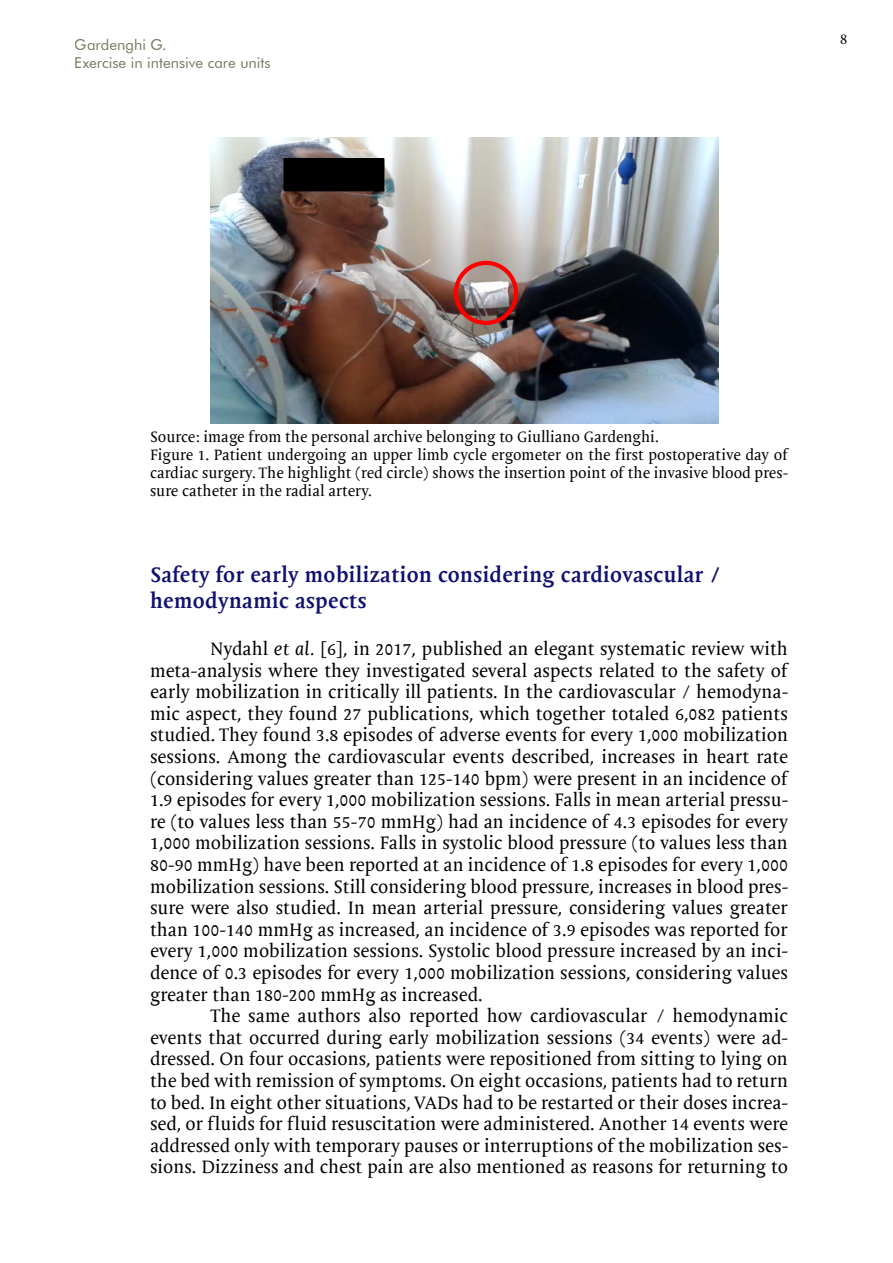
<style>
.page{position:relative;width:893px;height:1263px;background:#fff}
.page>*{position:absolute;margin:0;border:0;box-sizing:border-box;transform-origin:0 0}
.t1{font:700 21px/25.5px "Mantika Book W01";letter-spacing:.02em;color:#101070}
.t2{font:18px/21.6px "Mantika Book W01";color:#000;text-align:justify}
.t3{font:15px/18px "Mantika Book W01";color:#000}
.t4{font:15px/18px "Futura BT";color:#272b00}
.t5{font:15px "Minion Pro";color:#000}
.s1{font-style:italic}
</style>
<div class="page">
<img style="left:210px;top:137px;width:508px;height:286px">
<div style="left:454px;top:261px;width:64px;height:64px;border:4px solid #f00;border-radius:50%"></div>
<div style="left:284px;top:159px;width:100px;height:32px;background:#000"></div>
<p class="t4" style="left:75px;top:36px;width:197px">Gardenghi G.<br>Exercise in intensive care units</p>
<p class="t5" style="left:840px;top:29px;width:9px">8</p>
<p class="t3" style="left:150px;top:428px;width:640px">Source: image from the personal archive belonging to Giulliano Gardenghi.<br>Figure 1. Patient undergoing an upper limb cycle ergometer on the first postoperative day of cardiac surgery. The highlight (red circle) shows the insertion point of the invasive blood pres&shy;sure catheter in the radial artery.</p>
<p class="t1" style="left:150px;top:563px;width:572px">Safety for early mobilization considering cardiovascular / hemodynamic aspects</p>
<p class="t2" style="left:150px;top:638px;width:640px;text-indent:60px">Nydahl <span class="s1">et al.</span> [6], in 2017, published an elegant systematic review with meta-analysis where they investigated several aspects related to the safety of early mobilization in critically ill patients. In the cardiovascular / hemodyna&shy;mic aspect, they found 27 publications, which together totaled 6,082 patients studied. They found 3.8 episodes of adverse events for every 1,000 mobilization sessions. Among the cardiovascular events described, increases in heart rate (considering values greater than 125-140 bpm) were present in an incidence of 1.9 episodes for every 1,000 mobilization sessions. Falls in mean arterial pressu&shy;re (to values less than 55-70 mmHg) had an incidence of 4.3 episodes for every 1,000 mobilization sessions. Falls in systolic blood pressure (to values less than 80-90 mmHg) have been reported at an incidence of 1.8 episodes for every 1,000 mobilization sessions. Still considering blood pressure, increases in blood pres&shy;sure were also studied. In mean arterial pressure, considering values greater than 100-140 mmHg as increased, an incidence of 3.9 episodes was reported for every 1,000 mobilization sessions. Systolic blood pressure increased by an inci&shy;dence of 0.3 episodes for every 1,000 mobilization sessions, considering values greater than 180-200 mmHg as increased.</p>
<p class="t2" style="left:150px;top:1005px;width:640px;text-indent:60px">The same authors also reported how cardiovascular / hemodynamic events that occurred during early mobilization sessions (34 events) were ad&shy;dressed. On four occasions, patients were repositioned from sitting to lying on the bed with remission of symptoms. On eight occasions, patients had to return to bed. In eight other situations, VADs had to be restarted or their doses increa&shy;sed, or fluids for fluid resuscitation were administered. Another 14 events were addressed only with temporary pauses or interruptions of the mobilization ses&shy;sions. Dizziness and chest pain are also mentioned as reasons for returning to</p>
</div>
